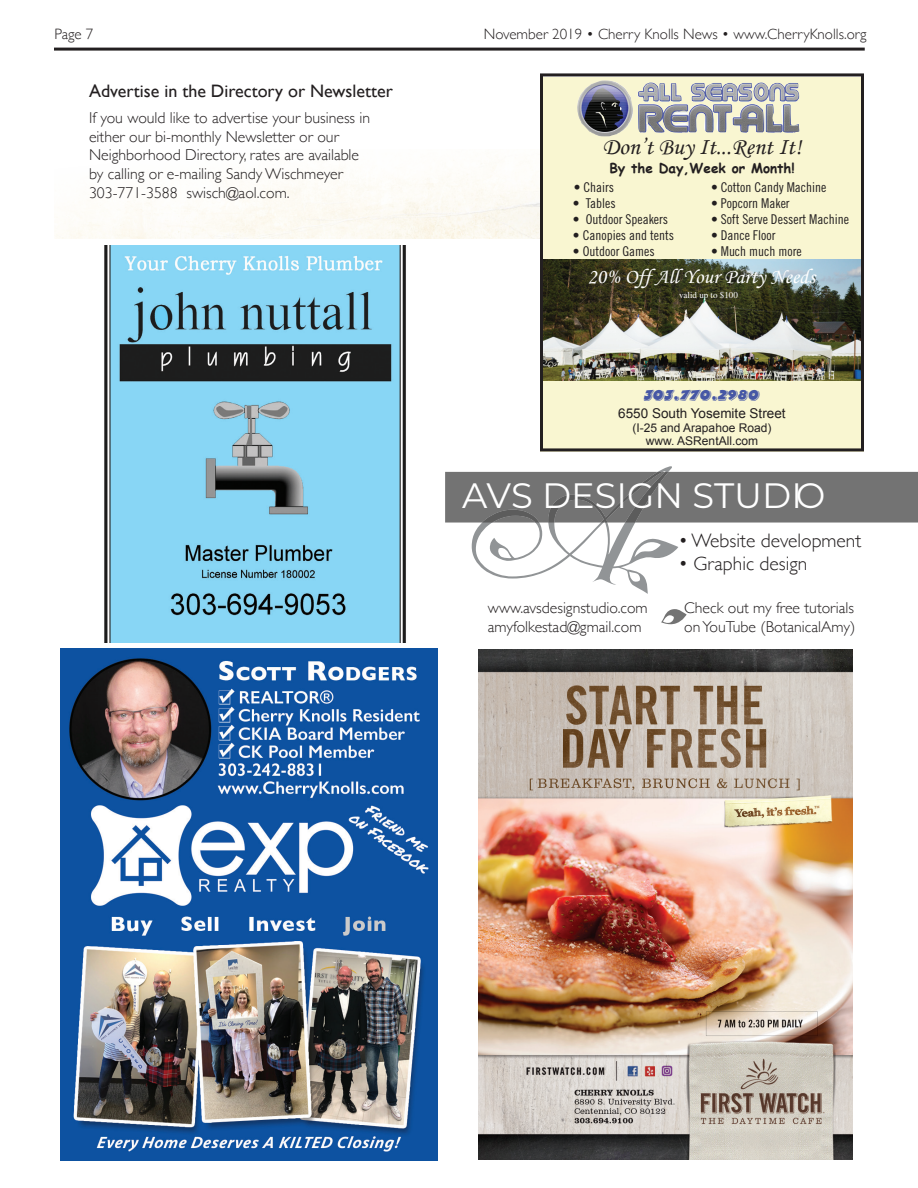
<style>
.page{position:relative;width:918px;height:1188px;background:#fff}
.page>*{position:absolute;margin:0;border:0;box-sizing:border-box;transform-origin:0 0}
.t1{font:35.25px "Montserrat";color:#fff}
.t2{font:24px "Monotype Corsiva";color:#231f20}
.t3{font:21px "Monotype Corsiva";color:#fff}
.t4{font:300 19.5px "Gill Sans";color:#231f20}
.t5{font:18px "Gill Sans";color:#231f20}
.t6{font:16.5px "Comic Strip";color:#4657a5}
.t7{font:300 15.75px/18.9px "Gill Sans";color:#231f20}
.t8{font:300 15px "Gill Sans";color:#231f20}
.t9{font:13.5px "Trade Gothic Cond Eighteen";color:#231f20}
.t10{font:13.5px "Arial";color:#231f20}
.t11{font:700 13.5px "Comic Sans MS";color:#231f20}
.t12{font:12px/13.2px "Arial";color:#231f20;text-align:center}
.t13{font:9px "Times";color:#fff}
</style>
<div class="page">
<hr style="left:54px;top:48px;width:811px;height:3px;background:#231f20">
<svg style="left:445px;top:466px;width:473px;height:128px"></svg>
<svg style="left:661px;top:609px;width:26px;height:15px"></svg>
<img style="left:56px;top:163px;width:484px;height:75px">
<div style="left:540px;top:77px;width:324px;height:60px;background:#f9f6d1"></div>
<img style="left:577px;top:80px;width:223px;height:56px">
<div style="left:540px;top:181px;width:324px;height:79px;background:#f9f6d1"></div>
<div style="left:540px;top:137px;width:324px;height:44px;background:#f9f6d1"></div>
<img style="left:544px;top:259px;width:316px;height:122px">
<div style="left:540px;top:381px;width:324px;height:70px;background:#f9f6d1"></div>
<div style="left:540px;top:73px;width:324px;height:378px;border:3px solid #231f20"></div>
<img style="left:60px;top:648px;width:378px;height:513px">
<img style="left:104px;top:245px;width:302px;height:397px">
<img style="left:479px;top:649px;width:373px;height:511px">
<p class="t8" style="left:54px;top:22px;width:41px">Page 7</p>
<p class="t8" style="left:484px;top:22px;width:384px">November 2019 • Cherry Knolls News • www.CherryKnolls.org</p>
<p class="t5" style="left:89px;top:80px;width:305px">Advertise in the Directory or Newsletter</p>
<p class="t7" style="left:89px;top:107px;width:283px">If you would like to advertise your business in</p>
<p class="t7" style="left:89px;top:126px;width:251px">either our bi-monthly Newsletter or our</p>
<p class="t7" style="left:89px;top:145px;width:271px">Neighborhood Directory, rates are available</p>
<p class="t7" style="left:89px;top:164px;width:255px">by calling or e-mailing Sandy Wischmeyer</p>
<p class="t7" style="left:89px;top:183px;width:202px">303-771-3588 swisch@aol.com.</p>
<p class="t2" style="left:602px;top:132px;width:201px">Don’t Buy It...Rent It!</p>
<p class="t11" style="left:609px;top:159px;width:187px">By the Day,Week or Month!</p>
<p class="t9" style="left:574px;top:179px;width:42px">• Chairs</p>
<p class="t9" style="left:573px;top:195px;width:44px">• Tables</p>
<p class="t9" style="left:573px;top:211px;width:97px">• Outdoor Speakers</p>
<p class="t9" style="left:573px;top:227px;width:103px">• Canopies and tents</p>
<p class="t9" style="left:573px;top:244px;width:83px">• Outdoor Games</p>
<p class="t9" style="left:711px;top:179px;width:117px">• Cotton Candy Machine</p>
<p class="t9" style="left:711px;top:195px;width:80px">• Popcorn Maker</p>
<p class="t9" style="left:711px;top:211px;width:139px">• Soft Serve Dessert Machine</p>
<p class="t9" style="left:711px;top:227px;width:66px">• Dance Floor</p>
<p class="t9" style="left:711px;top:244px;width:92px">• Much much more</p>
<p class="t3" style="left:588px;top:264px;width:229px">20% Off All Your Party Needs</p>
<p class="t13" style="left:679px;top:289px;width:60px">valid up to $100</p>
<p class="t6" style="left:644px;top:385px;width:117px">303.770.2980</p>
<p class="t10" style="left:618px;top:404px;width:169px">6550 South Yosemite Street</p>
<p class="t12" style="left:633px;top:421px;width:140px">(I-25 and Arapahoe Road) www. ASRentAll.com</p>
<h1 class="t1" style="left:462px;top:471px;width:365px">AVS DESIGN STUDIO</h1>
<p class="t7" style="left:488px;top:597px;width:161px">www.avsdesignstudio.com</p>
<p class="t7" style="left:488px;top:616px;width:155px">amyfolkestad@gmail.com</p>
<p class="t4" style="left:678px;top:525px;width:185px">• Website development</p>
<p class="t4" style="left:678px;top:549px;width:130px">• Graphic design</p>
<p class="t7" style="left:684px;top:597px;width:173px">Check out my free tutorials on YouTube (BotanicalAmy)</p>
</div>
